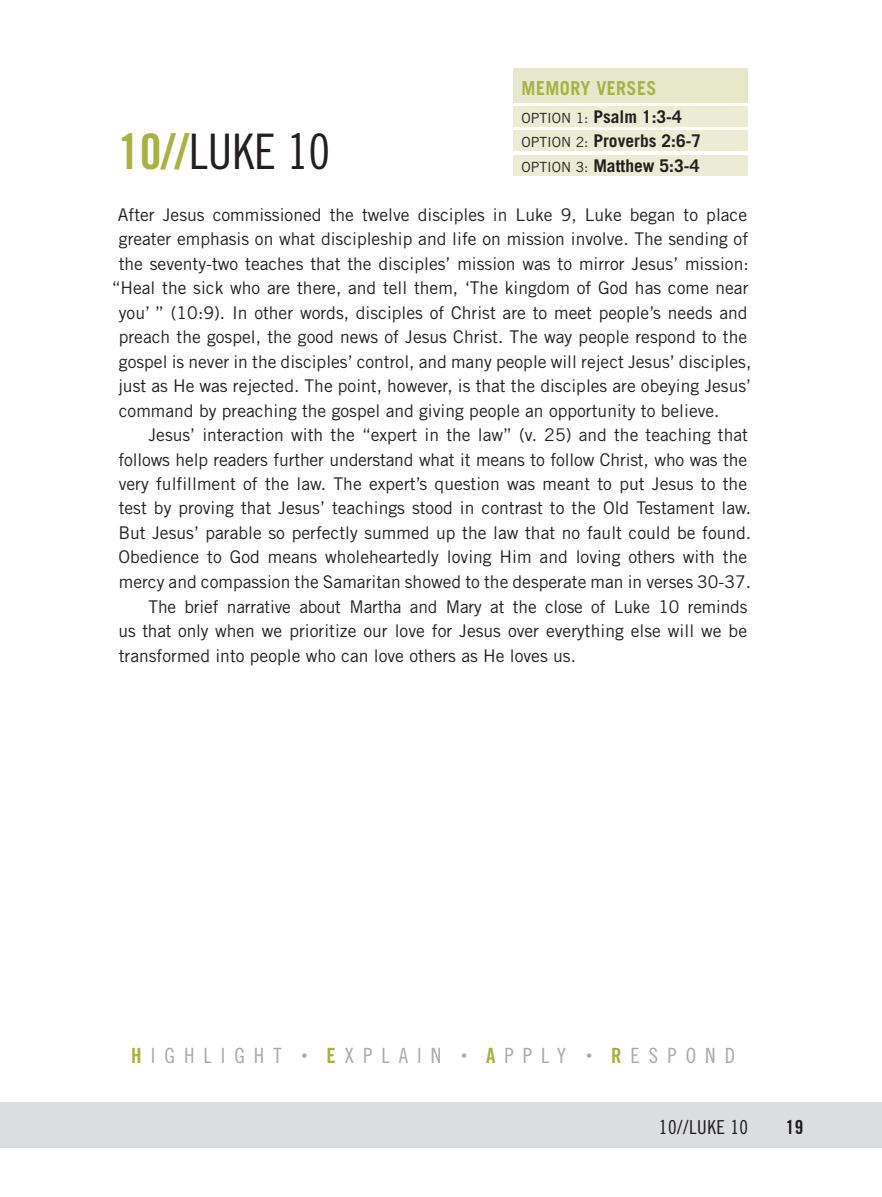
<style>
.page{position:relative;width:882px;height:1197px;background:#fff}
.page>*{position:absolute;margin:0;border:0;box-sizing:border-box;transform-origin:0 0}
.t1{font:49px "Trade Gothic LT Std Cn 18";color:#231f20}
.t2{font:21px "Trade Gothic LT Std Cn 18";letter-spacing:.43em;color:#a8a9ad}
.t3{font:700 19.25px "Trade Gothic LT Std";letter-spacing:.025em;color:#a7b243;scale:.93 1}
.t4{font:19.25px "Trade Gothic LT Std Cn 18";color:#231f20}
.t5{font:19.25px "Trade Gothic LT Std Bd Cn 20";color:#231f20}
.t6{font:17.5px "Trade Gothic LT Std";color:#231f20}
.t7{font:700 17.5px/24.5px "Trade Gothic LT Std";color:#231f20}
.s1{font-weight:400;font-size:14px}
.s2{font-family:"Trade Gothic LT Std Bd Cn 20";color:#a7b243}
</style>
<div class="page">
<div style="left:514px;top:68px;width:234px;height:35px;background:#e6e8cb"></div>
<div style="left:514px;top:106px;width:234px;height:21px;background:#eaecd3"></div>
<div style="left:514px;top:131px;width:234px;height:20px;background:#eaecd3"></div>
<div style="left:514px;top:155px;width:234px;height:21px;background:#eaecd3"></div>
<div style="left:0;top:1102px;width:882px;height:46px;background:#dcdddf"></div>
<p class="t3" style="left:522px;top:76px;width:147px">MEMORY VERSES</p>
<p class="t7" style="left:522px;top:104px;width:181px"><span class="s1">OPTION 1:</span> Psalm 1:3-4<br><span class="s1">OPTION 2:</span> Proverbs 2:6-7<br><span class="s1">OPTION 3:</span> Matthew 5:3-4</p>
<h1 class="t1" style="left:118px;top:123px;width:214px"><span class="s2">10//</span>LUKE 10</h1>
<p class="t6" style="left:118px;top:204px;width:631px">After Jesus commissioned the twelve disciples in Luke 9, Luke began to place</p>
<p class="t6" style="left:119px;top:228px;width:631px">greater emphasis on what discipleship and life on mission involve. The sending of</p>
<p class="t6" style="left:119px;top:253px;width:632px">the seventy-two teaches that the disciples’ mission was to mirror Jesus’ mission:</p>
<p class="t6" style="left:112px;top:277px;width:638px">“Heal the sick who are there, and tell them, ‘The kingdom of God has come near</p>
<p class="t6" style="left:119px;top:302px;width:630px">you’ ” (10:9). In other words, disciples of Christ are to meet people’s needs and</p>
<p class="t6" style="left:119px;top:326px;width:630px">preach the gospel, the good news of Jesus Christ. The way people respond to the</p>
<p class="t6" style="left:119px;top:351px;width:634px">gospel is never in the disciples’ control, and many people will reject Jesus’ disciples,</p>
<p class="t6" style="left:118px;top:375px;width:634px">just as He was rejected. The point, however, is that the disciples are obeying Jesus’</p>
<p class="t6" style="left:119px;top:400px;width:602px">command by preaching the gospel and giving people an opportunity to believe.</p>
<p class="t6" style="left:149px;top:424px;width:601px">Jesus’ interaction with the “expert in the law” (v. 25) and the teaching that</p>
<p class="t6" style="left:119px;top:449px;width:630px">follows help readers further understand what it means to follow Christ, who was the</p>
<p class="t6" style="left:119px;top:473px;width:630px">very fulfillment of the law. The expert’s question was meant to put Jesus to the</p>
<p class="t6" style="left:119px;top:498px;width:634px">test by proving that Jesus’ teachings stood in contrast to the Old Testament law.</p>
<p class="t6" style="left:118px;top:522px;width:634px">But Jesus’ parable so perfectly summed up the law that no fault could be found.</p>
<p class="t6" style="left:119px;top:547px;width:630px">Obedience to God means wholeheartedly loving Him and loving others with the</p>
<p class="t6" style="left:119px;top:571px;width:634px">mercy and compassion the Samaritan showed to the desperate man in verses 30-37.</p>
<p class="t6" style="left:149px;top:596px;width:600px">The brief narrative about Martha and Mary at the close of Luke 10 reminds</p>
<p class="t6" style="left:119px;top:620px;width:630px">us that only when we prioritize our love for Jesus over everything else will we be</p>
<p class="t6" style="left:119px;top:645px;width:459px">transformed into people who can love others as He loves us.</p>
<p class="t2" style="left:131px;top:1044px;width:605px"><span class="s2">H</span>IGHLIGHT <sup>•</sup> <span class="s2">E</span>XPLAIN <sup>•</sup> <span class="s2">A</span>PPLY <sup>•</sup> <span class="s2">R</span>ESPOND</p>
<p class="t4" style="left:659px;top:1116px;width:48px">10//Luke</p>
<p class="t4" style="left:730px;top:1116px;width:19px">10</p>
<p class="t5" style="left:786px;top:1115px;width:19px">19</p>
</div>
